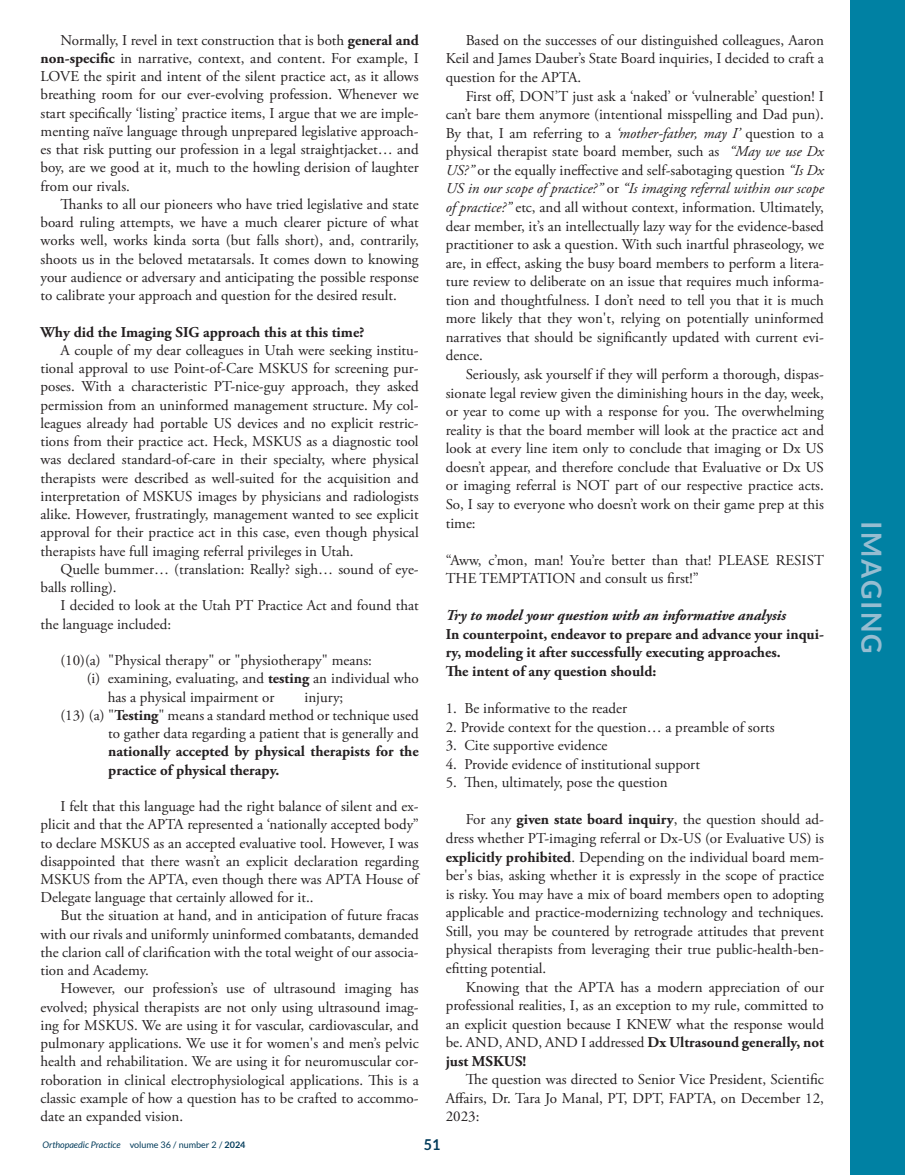
<style>
.page{position:relative;width:905px;height:1175px;background:#fff}
.page>*{position:absolute;margin:0;border:0;box-sizing:border-box;transform-origin:0 0}
.t1{font:700 27.75px "Lato";letter-spacing:.08em;color:#96bdd1}
.t2{font:15px/18.3px "Adobe Garamond Pro";color:#231f20;text-align:justify}
.t3{font:700 15px/18.6px "Adobe Garamond Pro";color:#231f20}
.t4{font:italic 700 15px "Adobe Garamond Pro";color:#231f20}
.t5{font:700 15px "Lato";color:#023b5a;scale:.95 1}
.t6{font:italic 9px "Lato";color:#023b5a}
.s1{font-weight:700}
.s2{font-style:italic}
.s3{font-style:normal}
.s4{font-weight:700;font-style:normal}
</style>
<div class="page">
<div style="left:850px;top:0;width:54px;height:1174px;background:#0081a3"></div>
<p class="t2" style="left:40px;top:31px;width:380px;text-indent:20px">Normally, I revel in text construction that is both <span class="s1">general and non-specific</span> in narrative, context, and content. For example, I LOVE the spirit and intent of the silent practice act, as it allows breathing room for our ever-evolving profession. Whenever we start specifically ‘listing’ practice items, I argue that we are imple&shy;menting naïve language through unprepared legislative approach&shy;es that risk putting our profession in a legal straightjacket… and boy, are we good at it, much to the howling derision of laughter from our rivals.</p>
<p class="t2" style="left:40px;top:195px;width:380px;text-indent:20px">Thanks to all our pioneers who have tried legislative and state board ruling attempts, we have a much clearer picture of what works well, works kinda sorta (but falls short), and, contrarily, shoots us in the beloved metatarsals. It comes down to knowing your audience or adversary and anticipating the possible response to calibrate your approach and question for the desired result.</p>
<p class="t3" style="left:40px;top:323px;width:325px">Why did the Imaging SIG approach this at this time?</p>
<p class="t2" style="left:40px;top:341px;width:380px;text-indent:20px">A couple of my dear colleagues in Utah were seeking institu&shy;tional approval to use Point-of-Care MSKUS for screening pur&shy;poses. With a characteristic PT-nice-guy approach, they asked permission from an uninformed management structure. My col&shy;leagues already had portable US devices and no explicit restric&shy;tions from their practice act. Heck, MSKUS as a diagnostic tool was declared standard-of-care in their specialty, where physical therapists were described as well-suited for the acquisition and interpretation of MSKUS images by physicians and radiologists alike. However, frustratingly, management wanted to see explicit approval for their practice act in this case, even though physical therapists have full imaging referral privileges in Utah.</p>
<p class="t2" style="left:40px;top:560px;width:380px;text-indent:20px">Quelle bummer… (translation: Really? sigh… sound of eye&shy;balls rolling).</p>
<p class="t2" style="left:40px;top:597px;width:380px;text-indent:20px">I decided to look at the Utah PT Practice Act and found that the language included:</p>
<p class="t2" style="left:60px;top:651px;width:313px">(10)(a) "Physical therapy" or "physiotherapy" means:</p>
<p class="t2" style="left:87px;top:670px;width:333px">(i) examining, evaluating, and <span class="s1">testing</span> an individual who</p>
<p class="t2" style="left:108px;top:688px;width:168px">has a physical impairment or</p>
<p class="t2" style="left:304px;top:688px;width:40px">injury;</p>
<p class="t2" style="left:60px;top:706px;width:360px">(13) (a) "<span class="s1">Testing</span>" means a standard method or technique used</p>
<p class="t2" style="left:108px;top:724px;width:312px">to gather data regarding a patient that is generally and</p>
<p class="t3" style="left:108px;top:742px;width:312px">nationally accepted by physical therapists for the practice of physical therapy.</p>
<p class="t2" style="left:40px;top:797px;width:380px;text-indent:20px">I felt that this language had the right balance of silent and ex&shy;plicit and that the APTA represented a ‘nationally accepted body” to declare MSKUS as an accepted evaluative tool. However, I was disappointed that there wasn’t an explicit declaration regarding MSKUS from the APTA, even though there was APTA House of Delegate language that certainly allowed for it..</p>
<p class="t2" style="left:40px;top:907px;width:380px;text-indent:20px">But the situation at hand, and in anticipation of future fracas with our rivals and uniformly uninformed combatants, demanded the clarion call of clarification with the total weight of our associa&shy;tion and Academy.</p>
<p class="t2" style="left:40px;top:980px;width:380px;text-indent:20px">However, our profession’s use of ultrasound imaging has evolved; physical therapists are not only using ultrasound imag&shy;ing for MSKUS. We are using it for vascular, cardiovascular, and pulmonary applications. We use it for women's and men’s pelvic health and rehabilitation. We are using it for neuromuscular cor&shy;roboration in clinical electrophysiological applications. This is a classic example of how a question has to be crafted to accommo&shy;date an expanded vision.</p>
<p class="t2" style="left:446px;top:31px;width:380px;text-indent:20px">Based on the successes of our distinguished colleagues, Aaron Keil and James Dauber’s State Board inquiries, I decided to craft a question for the APTA.</p>
<p class="t2" style="left:446px;top:87px;width:380px;text-indent:20px">First off, DON’T just ask a ‘naked’ or ‘vulnerable’ question! I can’t bare them anymore (intentional misspelling and Dad pun).<br>By that, I am referring to a <span class="s2">‘mother-father, may I’</span> question to a physical therapist state board member, such as <span class="s2">“May we use Dx US?”</span> or the equally ineffective and self-sabotaging question <span class="s2">“Is Dx US in our scope of practice?”</span> or <span class="s2">“Is imaging referral within our scope of practice?”</span> etc, and all without context, information. Ultimately, dear member, it’s an intellectually lazy way for the evidence-based practitioner to ask a question. With such inartful phraseology, we are, in effect, asking the busy board members to perform a litera&shy;ture review to deliberate on an issue that requires much informa&shy;tion and thoughtfulness. I don’t need to tell you that it is much more likely that they won't, relying on potentially uninformed narratives that should be significantly updated with current evi&shy;dence.</p>
<p class="t2" style="left:446px;top:365px;width:380px;text-indent:20px">Seriously, ask yourself if they will perform a thorough, dispas&shy;sionate legal review given the diminishing hours in the day, week, or year to come up with a response for you. The overwhelming reality is that the board member will look at the practice act and look at every line item only to conclude that imaging or Dx US doesn’t appear, and therefore conclude that Evaluative or Dx US or imaging referral is NOT part of our respective practice acts.<br>So, I say to everyone who doesn’t work on their game prep at this time:</p>
<p class="t2" style="left:446px;top:551px;width:380px">“Aww, c’mon, man! You’re better than that! PLEASE RESIST<br>THE TEMPTATION and consult us first!”</p>
<p class="t4" style="left:446px;top:607px;width:342px">Try to model your question with an informative analysis</p>
<p class="t3" style="left:446px;top:625px;width:380px">In counterpoint, endeavor to prepare and advance your inqui&shy;ry, modeling it after successfully executing approaches.<br>The intent of any question should:</p>
<p class="t2" style="left:446px;top:699px;width:183px">1. Be informative to the reader</p>
<p class="t2" style="left:446px;top:718px;width:330px">2. Provide context for the question… a preamble of sorts</p>
<p class="t2" style="left:446px;top:737px;width:163px">3. Cite supportive evidence</p>
<p class="t2" style="left:446px;top:755px;width:256px">4. Provide evidence of institutional support</p>
<p class="t2" style="left:446px;top:774px;width:223px">5. Then, ultimately, pose the question</p>
<p class="t2" style="left:446px;top:811px;width:380px;text-indent:20px">For any <span class="s1">given state board inquiry</span>, the question should ad&shy;dress whether PT-imaging referral or Dx-US (or Evaluative US) is <span class="s1">explicitly prohibited</span>. Depending on the individual board mem&shy;ber's bias, asking whether it is expressly in the scope of practice is risky. You may have a mix of board members open to adopting applicable and practice-modernizing technology and techniques.<br>Still, you may be countered by retrograde attitudes that prevent physical therapists from leveraging their true public-health-ben&shy;efitting potential.</p>
<p class="t2" style="left:446px;top:978px;width:380px;text-indent:20px">Knowing that the APTA has a modern appreciation of our professional realities, I, as an exception to my rule, committed to an explicit question because I KNEW what the response would be. AND, AND, AND I addressed <span class="s1">Dx Ultrasound generally, not just MSKUS!</span></p>
<p class="t2" style="left:446px;top:1070px;width:380px;text-indent:20px">The question was directed to Senior Vice President, Scientific Affairs, Dr. Tara Jo Manal, PT, DPT, FAPTA, on December 12, 2023:</p>
<p class="t6" style="left:43px;top:1139px;width:204px">Orthopaedic Practice <span class="s3">volume 36 / number 2 /</span> <span class="s4">2024</span></p>
<p class="t5" style="left:424px;top:1135px;width:19px">51</p>
<h1 class="t1" style="left:887px;top:521px;width:134px;rotate:90deg">IMAGING</h1>
</div>
